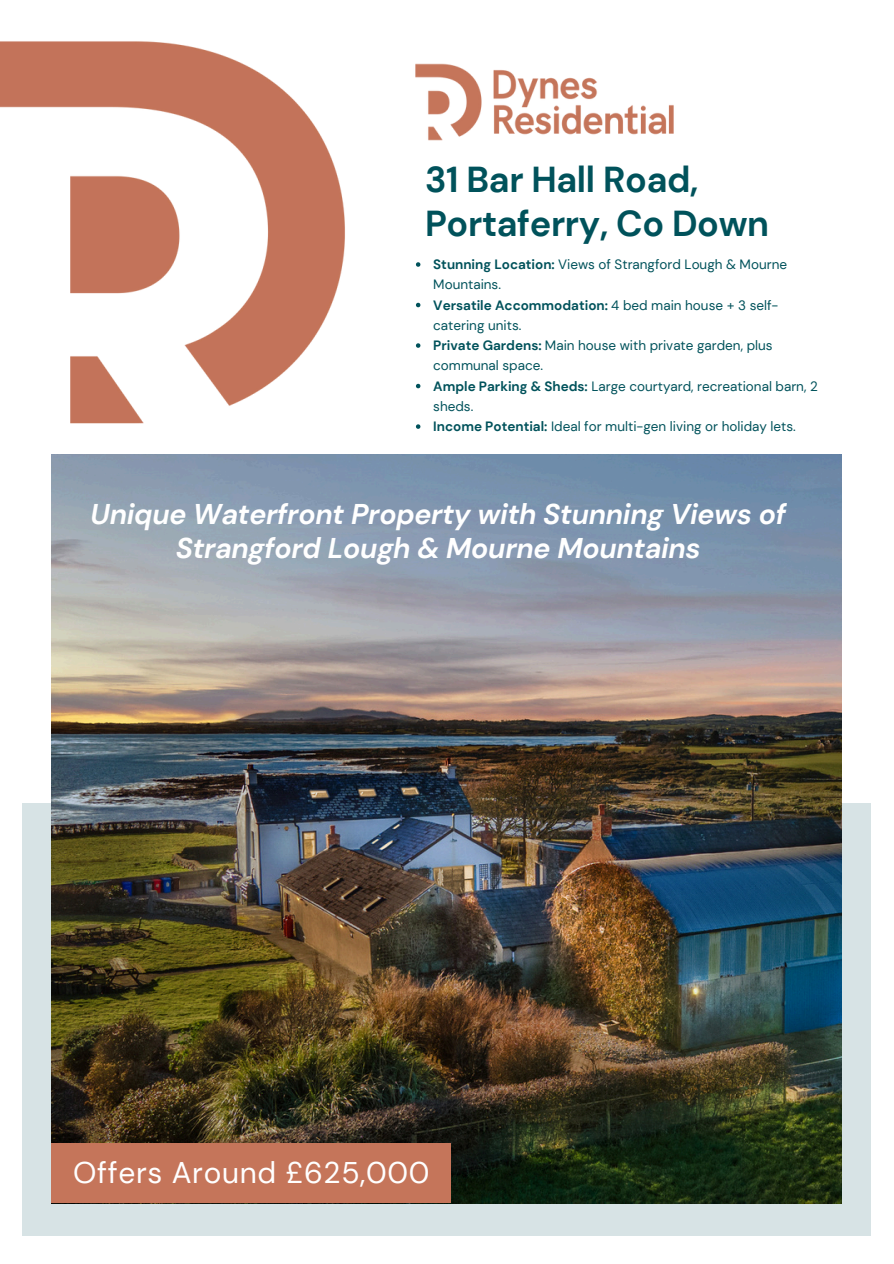
<style>
.page{position:relative;width:894px;height:1264px;background:#fff}
.page>*{position:absolute;margin:0;border:0;box-sizing:border-box;transform-origin:0 0}
.t1{font:700 36px/43.8px "DM Sans";letter-spacing:-.01em;color:#00525b}
.t2{font:29.85px "DM Sans";letter-spacing:.02em;color:#fff}
.t3{font:italic 700 28.5px/33.8px "DM Sans";letter-spacing:-.01em;color:#fff;text-align:center}
.t4{font:13.5px/20.2px "DM Sans";color:#00525b}
.s1{font-weight:700}
</style>
<div class="page">
<div style="left:22px;top:803px;width:848px;height:433px;background:#d7e3e5"></div>
<img style="left:0;top:41px;width:345px;height:383px">
<img style="left:52px;top:454px;width:789px;height:749px">
<div style="left:52px;top:1143px;width:399px;height:60px;background:#c5755a"></div>
<img style="left:415px;top:64px;width:259px;height:76px">
<svg style="left:416px;top:262px;width:4px;height:5px"></svg>
<svg style="left:416px;top:303px;width:4px;height:4px"></svg>
<svg style="left:416px;top:343px;width:4px;height:5px"></svg>
<svg style="left:416px;top:384px;width:4px;height:4px"></svg>
<svg style="left:416px;top:424px;width:4px;height:5px"></svg>
<p class="t1" style="left:425px;top:157px;width:345px">31 Bar Hall Road,<br>Portaferry, Co Down</p>
<p class="t4" style="left:433px;top:254px;width:355px"><span class="s1">Stunning Location:</span> Views of Strangford Lough &amp; Mourne<br>Mountains.</p>
<h1 class="t4" style="left:433px;top:295px;width:347px"><span class="s1">Versatile Accommodation:</span> 4 bed main house + 3 self&shy;catering units.</h1>
<p class="t4" style="left:433px;top:335px;width:341px"><span class="s1">Private Gardens:</span> Main house with private garden, plus communal space.</p>
<p class="t4" style="left:433px;top:376px;width:386px"><span class="s1">Ample Parking &amp; Sheds:</span> Large courtyard, recreational barn, 2 sheds.</p>
<p class="t4" style="left:433px;top:416px;width:364px"><span class="s1">Income Potential:</span> Ideal for multi-gen living or holiday lets.</p>
<p class="t3" style="left:90px;top:497px;width:697px">Unique Waterfront Property with Stunning Views of<br>Strangford Lough &amp; Mourne Mountains</p>
<p class="t2" style="left:73px;top:1153px;width:358px">Offers Around £625,000</p>
</div>
